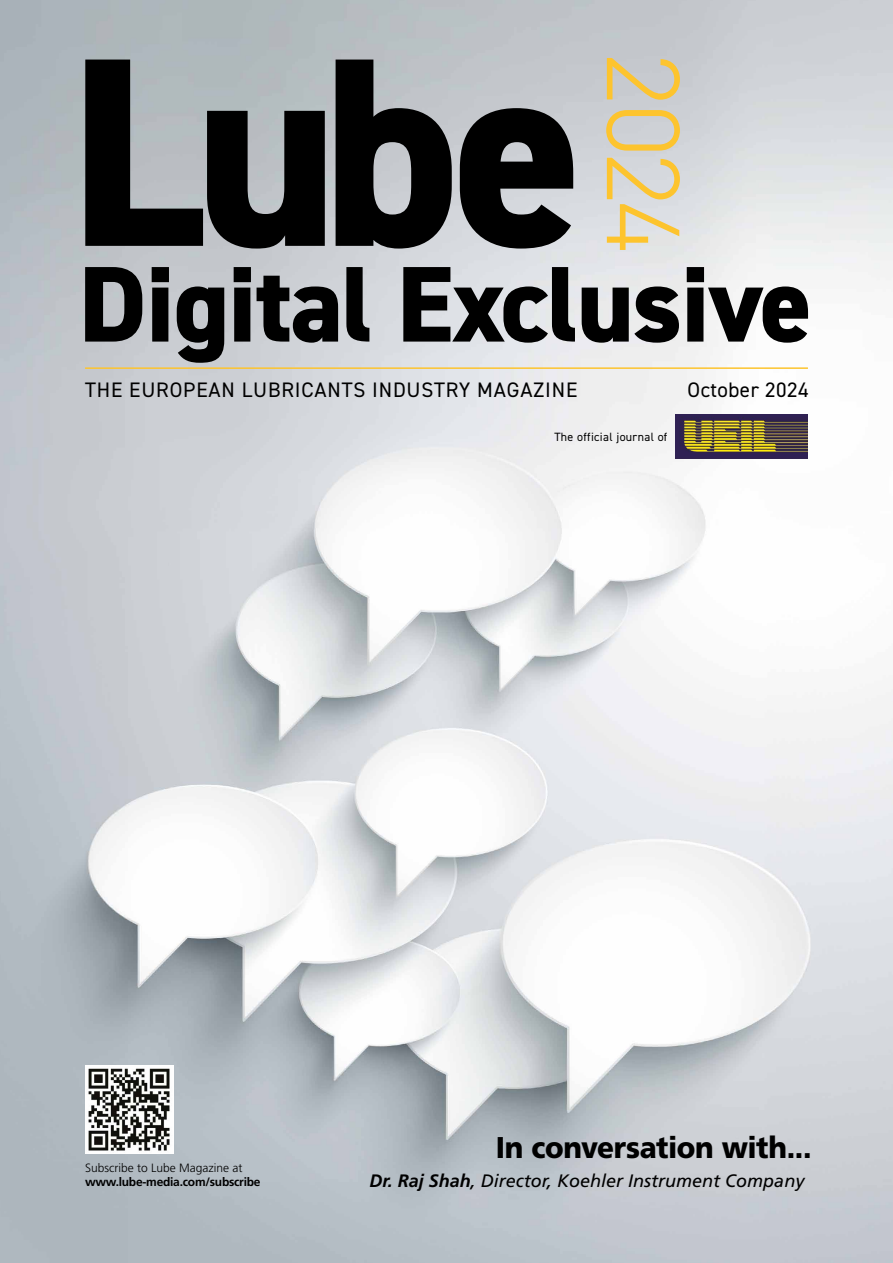
<style>
.page{position:relative;width:893px;height:1263px;background:#fff}
.page>*{position:absolute;margin:0;border:0;box-sizing:border-box;transform-origin:0 0}
.t1{font:800 270px "DIN2014";color:#000}
.t2{font:800 108px "DIN2014";letter-spacing:-.015em;color:#000}
.t3{font:300 105px "DIN2014";color:#fdc42e}
.t4{font:900 30px "Frutiger LT Pro";letter-spacing:-.015em;color:#000;scale:.93 1}
.t5{font:21px "DIN2014";letter-spacing:.04em;color:#000}
.t6{font:italic 18px "Frutiger LT Pro";color:#000}
.t7{font:700 12px "Frutiger LT Pro";letter-spacing:-.02em;color:#000}
.t8{font:300 12px "Frutiger LT Pro";color:#000}
.t9{font:12px "DIN2014";letter-spacing:.03em;color:#000}
.s1{font-weight:700}
</style>
<div class="page">
<img style="left:0;top:0;width:893px;height:1263px">
<img style="left:85px;top:1066px;width:88px;height:87px">
<hr style="left:85px;top:367px;width:723px;height:2px;background:#fdc42e">
<img style="left:676px;top:415px;width:132px;height:43px">
<h3 class="t3" style="left:707px;top:53px;width:201px;rotate:90deg">2024</h3>
<h1 class="t1" style="left:69px;top:-27px;width:515px">Lube</h1>
<h2 class="t2" style="left:79px;top:232px;width:735px">Digital Exclusive</h2>
<p class="t5" style="left:85px;top:377px;width:494px">THE EUROPEAN LUBRICANTS INDUSTRY MAGAZINE</p>
<p class="t5" style="left:688px;top:377px;width:123px">October 2024</p>
<p class="t9" style="left:554px;top:429px;width:115px">The official journal of</p>
<p class="t8" style="left:85px;top:1161px;width:159px">Subscribe to Lube Magazine at</p>
<p class="t7" style="left:85px;top:1175px;width:177px">www.lube-media.com/subscribe</p>
<h3 class="t4" style="left:496px;top:1129px;width:341px">In conversation with...</h3>
<p class="t6" style="left:369px;top:1170px;width:436px"><span class="s1">Dr. Raj Shah</span>, Director, Koehler Instrument Company</p>
</div>
